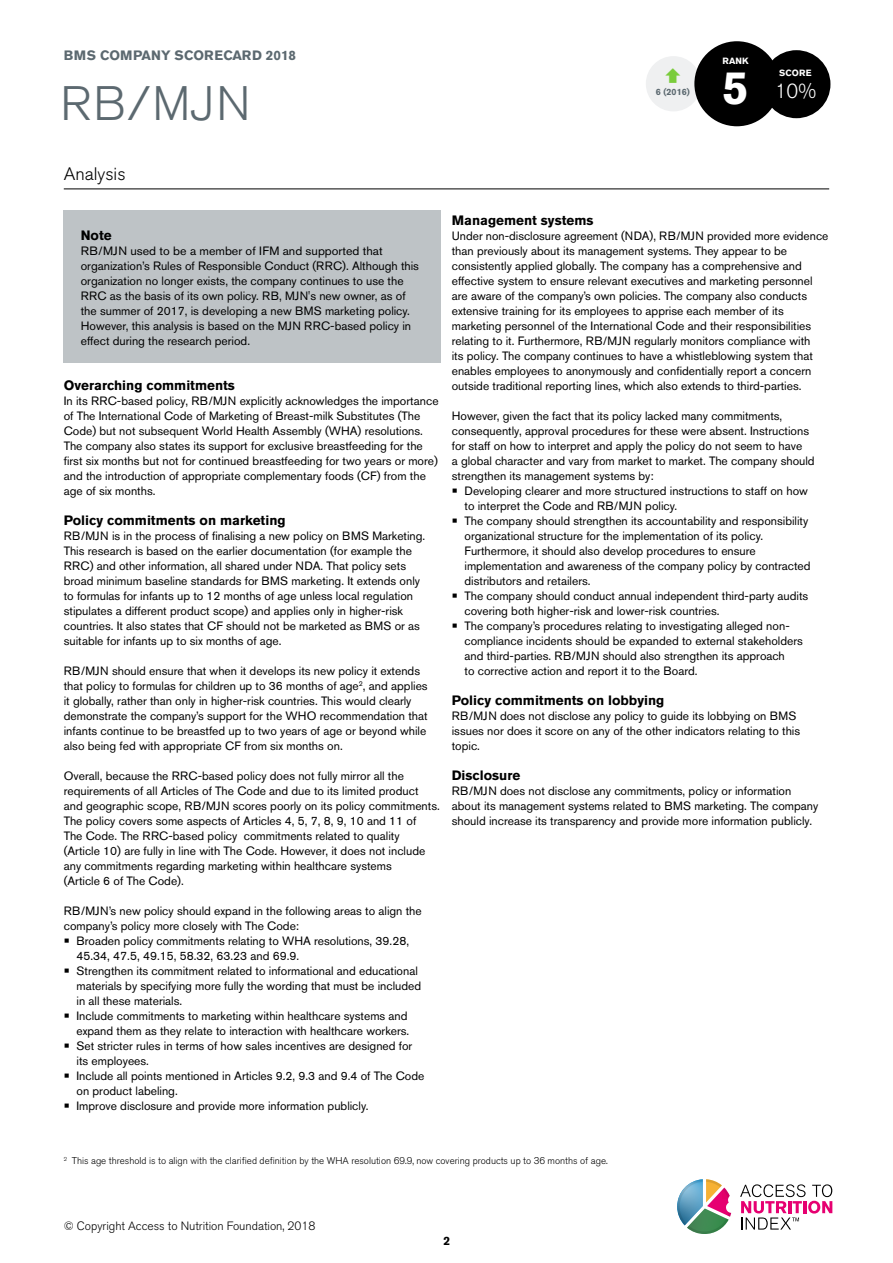
<style>
.page{position:relative;width:893px;height:1263px;background:#fff}
.page>*{position:absolute;margin:0;border:0;box-sizing:border-box;transform-origin:0 0}
.t1{font:300 48px "Akzidenz Grotesk BQ";color:#5c6970}
.t2{font:700 46.5px "Akzidenz Grotesk BQ";color:#fff}
.t3{font:300 20.25px "Akzidenz Grotesk BQ";color:#fff}
.t4{font:300 18px "Akzidenz Grotesk BQ";color:#000}
.t5{font:700 13.5px "Akzidenz Grotesk BQ";color:#000}
.t6{font:700 13.5px "Akzidenz Grotesk BQ";color:#5c6970}
.t7{font:12px/15px "Akzidenz Grotesk BQ";color:#000}
.t8{font:300 12px "Akzidenz Grotesk BQ";color:#000}
.t9{font:700 12px "Akzidenz Grotesk BQ";color:#000}
.t10{font:300 9.75px "Akzidenz Grotesk BQ";color:#000}
.t11{font:700 9px "Akzidenz Grotesk BQ";color:#fff}
.t12{font:700 9px "Akzidenz Grotesk BQ";color:#5c6970}
.s1{font-size:18px}
</style>
<div class="page">
<div style="left:646px;top:56px;width:55px;height:55px;background:#eff0f1;border-radius:50%"></div>
<svg style="left:740px;top:1184px;width:92px;height:45px"></svg>
<svg style="left:677px;top:1179px;width:54px;height:55px"></svg>
<div style="left:694px;top:41px;width:85px;height:85px;background:#000;border-radius:50%"></div>
<div style="left:762px;top:50px;width:68px;height:68px;background:#000;border-radius:50%"></div>
<div style="left:64px;top:210px;width:377px;height:152px;background:#bec3c6"></div>
<hr style="left:64px;top:189px;width:765px;height:1px;background:#000">
<p class="t6" style="left:64px;top:47px;width:234px">BMS COMPANY SCORECARD 2018</p>
<h1 class="t1" style="left:60px;top:77px;width:192px">RB/MJN</h1>
<p class="t12" style="left:656px;top:86px;width:35px">6 (2016)</p>
<p class="t11" style="left:723px;top:56px;width:28px">RANK</p>
<h2 class="t2" style="left:723px;top:61px;width:28px">5</h2>
<p class="t11" style="left:779px;top:68px;width:34px">SCORE</p>
<h3 class="t3" style="left:775px;top:80px;width:43px">10%</h3>
<h3 class="t4" style="left:64px;top:164px;width:63px">Analysis</h3>
<p class="t5" style="left:81px;top:227px;width:32px">Note</p>
<p class="t7" style="left:81px;top:243px;width:340px">RB/MJN used to be a member of IFM and supported that organization’s Rules of Responsible Conduct (RRC). Although this organization no longer exists, the company continues to use the RRC as the basis of its own policy. RB, MJN's new owner, as of the summer of 2017, is developing a new BMS marketing policy.<br>However, this analysis is based on the MJN RRC-based policy in effect during the research period.</p>
<p class="t5" style="left:64px;top:377px;width:173px">Overarching commitments</p>
<p class="t7" style="left:64px;top:393px;width:376px">In its RRC-based policy, RB/MJN explicitly acknowledges the importance of The International Code of Marketing of Breast-milk Substitutes (The Code) but not subsequent World Health Assembly (WHA) resolutions.<br>The company also states its support for exclusive breastfeeding for the first six months but not for continued breastfeeding for two years or more) and the introduction of appropriate complementary foods (CF) from the age of six months.</p>
<p class="t5" style="left:64px;top:512px;width:223px">Policy commitments on marketing</p>
<p class="t7" style="left:64px;top:528px;width:363px">RB/MJN is in the process of finalising a new policy on BMS Marketing.<br>This research is based on the earlier documentation (for example the RRC) and other information, all shared under NDA. That policy sets broad minimum baseline standards for BMS marketing. It extends only to formulas for infants up to 12 months of age unless local regulation stipulates a different product scope) and applies only in higher-risk countries. It also states that CF should not be marketed as BMS or as suitable for infants up to six months of age.</p>
<p class="t7" style="left:64px;top:663px;width:365px">RB/MJN should ensure that when it develops its new policy it extends that policy to formulas for children up to 36 months of age<sup>2</sup>, and applies it globally, rather than only in higher-risk countries. This would clearly demonstrate the company’s support for the WHO recommendation that infants continue to be breastfed up to two years of age or beyond while also being fed with appropriate CF from six months on.</p>
<p class="t7" style="left:64px;top:768px;width:378px">Overall, because the RRC-based policy does not fully mirror all the requirements of all Articles of The Code and due to its limited product and geographic scope, RB/MJN scores poorly on its policy commitments.<br>The policy covers some aspects of Articles 4, 5, 7, 8, 9, 10 and 11 of<br>The Code. The RRC-based policy commitments related to quality<br>(Article 10) are fully in line with The Code. However, it does not include any commitments regarding marketing within healthcare systems<br>(Article 6 of The Code).</p>
<p class="t7" style="left:64px;top:903px;width:359px">RB/MJN’s new policy should expand in the following areas to align the company’s policy more closely with The Code:</p>
<p class="t7" style="left:77px;top:933px;width:334px;text-indent:-13px"><span class="s1">•</span> Broaden policy commitments relating to WHA resolutions, 39.28,<br>45.34, 47.5, 49.15, 58.32, 63.23 and 69.9.</p>
<p class="t7" style="left:77px;top:963px;width:346px;text-indent:-13px"><span class="s1">•</span> Strengthen its commitment related to informational and educational materials by specifying more fully the wording that must be included in all these materials.</p>
<p class="t7" style="left:64px;top:1008px;width:347px;text-align:right"><span class="s1">•</span> Include commitments to marketing within healthcare systems and expand them as they relate to interaction with healthcare workers.</p>
<p class="t7" style="left:77px;top:1038px;width:337px;text-indent:-13px"><span class="s1">•</span> Set stricter rules in terms of how sales incentives are designed for its employees.</p>
<p class="t7" style="left:77px;top:1068px;width:349px;text-indent:-13px"><span class="s1">•</span> Include all points mentioned in Articles 9.2, 9.3 and 9.4 of The Code on product labeling.</p>
<p class="t7" style="left:64px;top:1098px;width:306px"><span class="s1">•</span> Improve disclosure and provide more information publicly.</p>
<p class="t5" style="left:452px;top:212px;width:143px">Management systems</p>
<p class="t7" style="left:452px;top:228px;width:378px">Under non-disclosure agreement (NDA), RB/MJN provided more evidence than previously about its management systems. They appear to be consistently applied globally. The company has a comprehensive and effective system to ensure relevant executives and marketing personnel are aware of the company’s own policies. The company also conducts extensive training for its employees to apprise each member of its marketing personnel of the International Code and their responsibilities relating to it. Furthermore, RB/MJN regularly monitors compliance with<br>its policy. The company continues to have a whistleblowing system that enables employees to anonymously and confidentially report a concern outside traditional reporting lines, which also extends to third-parties.</p>
<p class="t7" style="left:452px;top:408px;width:364px">However, given the fact that its policy lacked many commitments, consequently, approval procedures for these were absent. Instructions for staff on how to interpret and apply the policy do not seem to have<br>a global character and vary from market to market. The company should strengthen its management systems by:</p>
<p class="t7" style="left:465px;top:483px;width:345px;text-indent:-13px"><span class="s1">•</span> Developing clearer and more structured instructions to staff on how to interpret the Code and RB/MJN policy.</p>
<p class="t7" style="left:465px;top:513px;width:348px;text-indent:-13px"><span class="s1">•</span> The company should strengthen its accountability and responsibility organizational structure for the implementation of its policy.<br>Furthermore, it should also develop procedures to ensure implementation and awareness of the company policy by contracted distributors and retailers.</p>
<p class="t7" style="left:465px;top:588px;width:345px;text-indent:-13px"><span class="s1">•</span> The company should conduct annual independent third-party audits covering both higher-risk and lower-risk countries.</p>
<p class="t7" style="left:465px;top:618px;width:340px;text-indent:-13px"><span class="s1">•</span> The company’s procedures relating to investigating alleged non&shy;compliance incidents should be expanded to external stakeholders and third-parties. RB/MJN should also strengthen its approach<br>to corrective action and report it to the Board.</p>
<p class="t5" style="left:452px;top:692px;width:214px">Policy commitments on lobbying</p>
<p class="t7" style="left:452px;top:708px;width:350px">RB/MJN does not disclose any policy to guide its lobbying on BMS issues nor does it score on any of the other indicators relating to this topic.</p>
<p class="t5" style="left:452px;top:767px;width:70px">Disclosure</p>
<p class="t7" style="left:452px;top:783px;width:368px">RB/MJN does not disclose any commitments, policy or information about its management systems related to BMS marketing. The company should increase its transparency and provide more information publicly.</p>
<p class="t10" style="left:64px;top:1155px;width:545px"><sup>2</sup> This age threshold is to align with the clarified definition by the WHA resolution 69.9, now covering products up to 36 months of age.</p>
<p class="t8" style="left:64px;top:1219px;width:253px">© Copyright Access to Nutrition Foundation, 2018</p>
<p class="t9" style="left:444px;top:1234px;width:8px">2</p>
</div>
